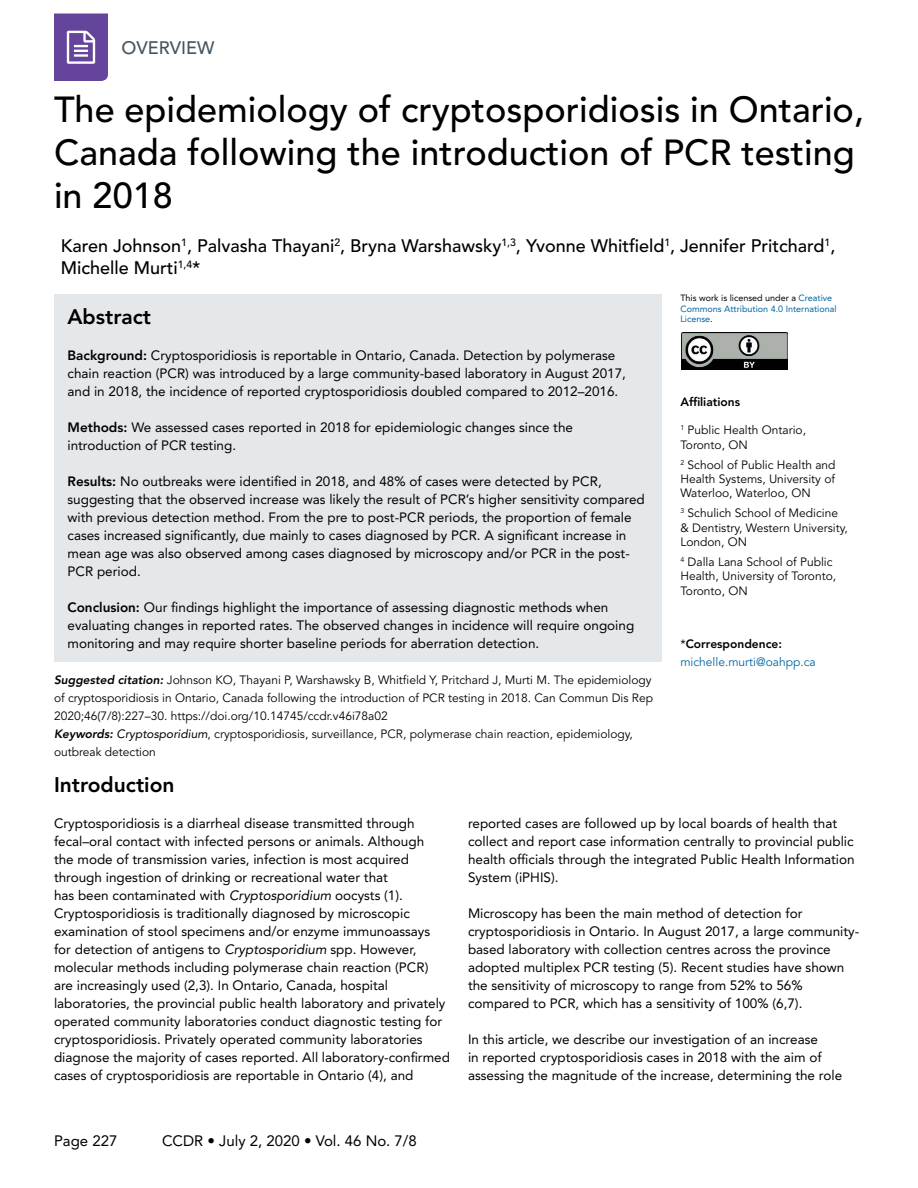
<style>
.page{position:relative;width:918px;height:1188px;background:#fff}
.page>*{position:absolute;margin:0;border:0;box-sizing:border-box;transform-origin:0 0}
.t1{font:500 36px/43.2px "Avenir LT Std";color:#000}
.t2{font:800 21px "Avenir LT Std";color:#000}
.t3{font:500 18px/21.6px "Avenir LT Std";color:#000}
.t4{font:500 18px "Avenir LT Std";color:#455560}
.t5{font:15px "Avenir LT Std";color:#000}
.t6{font:13.5px/18px "Avenir LT Std";color:#000}
.t7{font:12px/14.4px "Avenir LT Std";color:#000}
.t8{font:12px/18px "Avenir LT Std";color:#0065a4}
.t9{font:800 12px "Avenir LT Std";color:#000}
.t10{font:9px/10.5px "Avenir LT Std";color:#0065a4}
.s1{font-weight:800}
.s2{color:#000}
.s3{font-weight:800;color:#000}
.s4{font-weight:800;font-style:italic}
.s5{font-style:italic}
</style>
<div class="page">
<svg style="left:54px;top:14px;width:54px;height:67px;background:#7658a6"></svg>
<div style="left:54px;top:294px;width:608px;height:368px;background:#e4e8ea"></div>
<img style="left:682px;top:333px;width:105px;height:37px">
<h3 class="t4" style="left:122px;top:37px;width:94px">OVERVIEW</h3>
<h1 class="t1" style="left:54px;top:89px;width:812px">The epidemiology of cryptosporidiosis in Ontario,<br>Canada following the introduction of PCR testing in 2018</h1>
<h3 class="t3" style="left:61px;top:235px;width:776px">Karen Johnson<sup>1</sup>, Palvasha Thayani<sup>2</sup>, Bryna Warshawsky<sup>1,3</sup>, Yvonne Whitfield<sup>1</sup>, Jennifer Pritchard<sup>1</sup>,<br>Michelle Murti<sup>1,4</sup>*</h3>
<h2 class="t2" style="left:68px;top:304px;width:85px">Abstract</h2>
<p class="t6" style="left:68px;top:346px;width:560px"><span class="s1">Background:</span> Cryptosporidiosis is reportable in Ontario, Canada. Detection by polymerase chain reaction (PCR) was introduced by a large community-based laboratory in August 2017, and in 2018, the incidence of reported cryptosporidiosis doubled compared to 2012–2016.</p>
<p class="t6" style="left:68px;top:418px;width:507px"><span class="s1">Methods:</span> We assessed cases reported in 2018 for epidemiologic changes since the introduction of PCR testing.</p>
<p class="t6" style="left:68px;top:472px;width:579px"><span class="s1">Results:</span> No outbreaks were identified in 2018, and 48% of cases were detected by PCR, suggesting that the observed increase was likely the result of PCR’s higher sensitivity compared with previous detection method. From the pre to post-PCR periods, the proportion of female cases increased significantly, due mainly to cases diagnosed by PCR. A significant increase in mean age was also observed among cases diagnosed by microscopy and/or PCR in the post-PCR period.</p>
<p class="t6" style="left:68px;top:598px;width:568px"><span class="s1">Conclusion:</span> Our findings highlight the importance of assessing diagnostic methods when evaluating changes in reported rates. The observed changes in incidence will require ongoing monitoring and may require shorter baseline periods for aberration detection.</p>
<p class="t10" style="left:680px;top:293px;width:158px"><span class="s2">This work is licensed under a</span> Creative<br>Commons Attribution 4.0 International<br>License<span class="s2">.</span></p>
<p class="t9" style="left:680px;top:395px;width:61px">Affiliations</p>
<p class="t7" style="left:680px;top:423px;width:127px"><sup>1</sup> Public Health Ontario,<br>Toronto, ON</p>
<p class="t7" style="left:680px;top:458px;width:157px;text-align:justify"><sup>2</sup> School of Public Health and Health Systems, University of Waterloo, Waterloo, ON</p>
<p class="t7" style="left:680px;top:506px;width:169px"><sup>3</sup> Schulich School of Medicine &amp; Dentistry, Western University,<br>London, ON</p>
<p class="t7" style="left:680px;top:555px;width:157px"><sup>4</sup> Dalla Lana School of Public<br>Health, University of Toronto,<br>Toronto, ON</p>
<p class="t8" style="left:680px;top:635px;width:137px"><span class="s2">*</span><span class="s3">Correspondence: </span>michelle.murti@oahpp.ca</p>
<p class="t7" style="left:54px;top:671px;width:601px;line-height:18px"><span class="s4">Suggested citation:</span> Johnson KO, Thayani P, Warshawsky B, Whitfield Y, Pritchard J, Murti M. The epidemiology of cryptosporidiosis in Ontario, Canada following the introduction of PCR testing in 2018. Can Commun Dis Rep 2020;46(7/8):227–30. https://doi.org/10.14745/ccdr.v46i78a02<br><span class="s4">Keywords:</span> <span class="s5">Cryptosporidium</span>, cryptosporidiosis, surveillance, PCR, polymerase chain reaction, epidemiology, outbreak detection</p>
<h2 class="t2" style="left:54px;top:772px;width:122px">Introduction</h2>
<p class="t6" style="left:54px;top:814px;width:398px">Cryptosporidiosis is a diarrheal disease transmitted through fecal–oral contact with infected persons or animals. Although<br>the mode of transmission varies, infection is most acquired through ingestion of drinking or recreational water that<br>has been contaminated with <span class="s5">Cryptosporidium</span> oocysts (1).<br>Cryptosporidiosis is traditionally diagnosed by microscopic examination of stool specimens and/or enzyme immunoassays for detection of antigens to <span class="s5">Cryptosporidium</span> spp. However, molecular methods including polymerase chain reaction (PCR) are increasingly used (2,3). In Ontario, Canada, hospital laboratories, the provincial public health laboratory and privately operated community laboratories conduct diagnostic testing for cryptosporidiosis. Privately operated community laboratories diagnose the majority of cases reported. All laboratory-confirmed cases of cryptosporidiosis are reportable in Ontario (4), and</p>
<p class="t6" style="left:468px;top:814px;width:388px">reported cases are followed up by local boards of health that collect and report case information centrally to provincial public health officials through the integrated Public Health Information System (iPHIS).</p>
<p class="t6" style="left:468px;top:904px;width:393px">Microscopy has been the main method of detection for cryptosporidiosis in Ontario. In August 2017, a large community&shy;based laboratory with collection centres across the province adopted multiplex PCR testing (5). Recent studies have shown the sensitivity of microscopy to range from 52% to 56% compared to PCR, which has a sensitivity of 100% (6,7).</p>
<p class="t6" style="left:468px;top:1030px;width:376px">In this article, we describe our investigation of an increase<br>in reported cryptosporidiosis cases in 2018 with the aim of assessing the magnitude of the increase, determining the role</p>
<p class="t5" style="left:54px;top:1133px;width:65px">Page 227</p>
<p class="t5" style="left:162px;top:1133px;width:256px">CCDR • July 2, 2020 • Vol. 46 No. 7/8</p>
</div>
